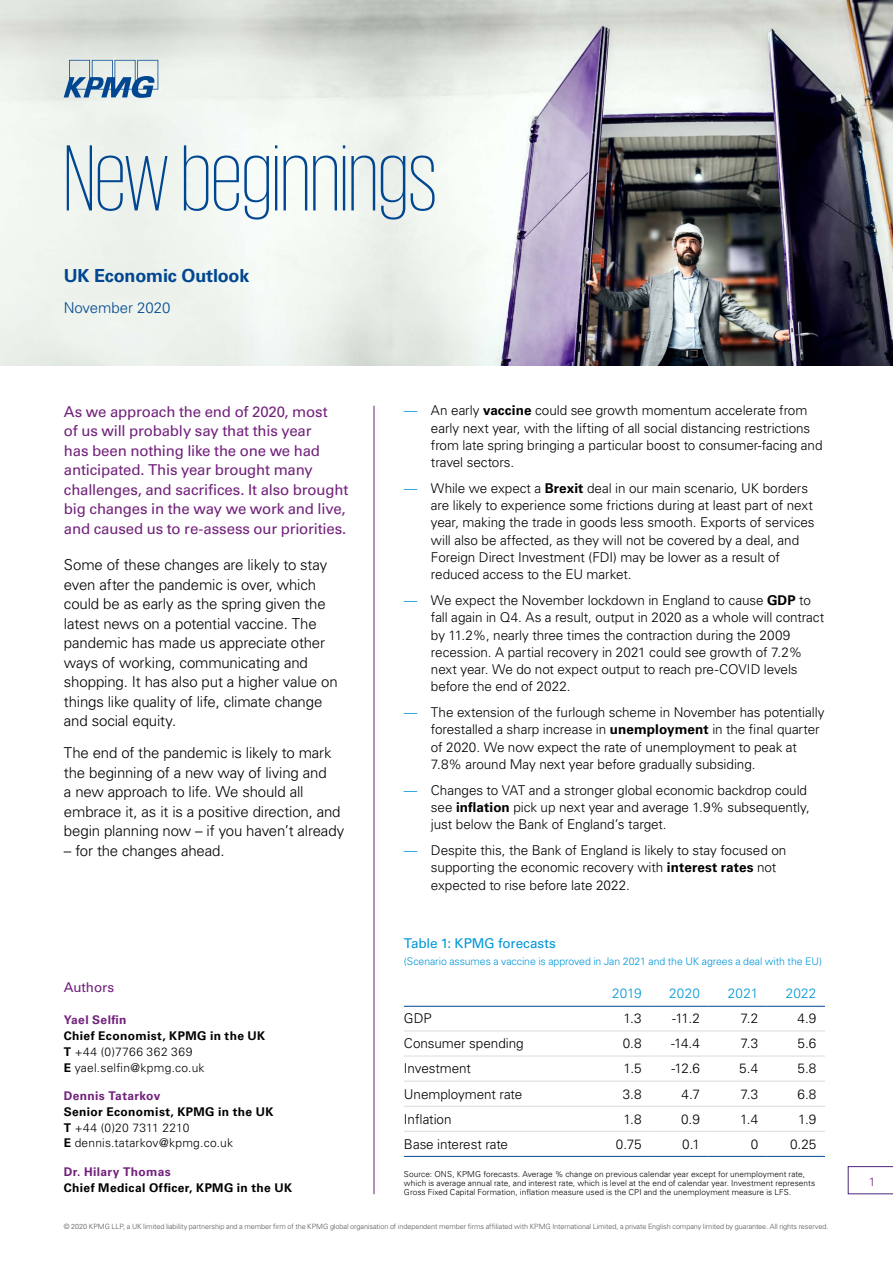
<style>
.page{position:relative;width:893px;height:1263px;background:#fff}
.page>*{position:absolute;margin:0;border:0;box-sizing:border-box;transform-origin:0 0}
.t1{font:200 96px "KPMG";color:#004690}
.t2{font:700 18px "Univers LT Std";letter-spacing:-.01em;color:#004690}
.t3{font:300 15px/19.5px "Univers LT Std";letter-spacing:-.01em;color:#000}
.t4{font:15px/19.5px "Univers LT Std";letter-spacing:-.015em;color:#72217b}
.t5{font:300 15px "Univers LT Std";color:#004690}
.t6{font:300 13.5px/17.2px "Univers LT Std";letter-spacing:-.005em;color:#000}
.t7{font:13.5px "Univers LT Std";letter-spacing:-.005em;color:#0096d8}
.t8{font:300 13.5px "Univers LT Std";letter-spacing:.01em;color:#0096d8}
.t9{font:13.5px "Univers LT Std";letter-spacing:-.01em;color:#72217b}
.t10{font:300 12px/15.8px "Univers LT Std";letter-spacing:.02em;color:#000}
.t11{font:700 12px "Univers LT Std";letter-spacing:.03em;color:#72217b}
.t12{font:700 12px "Univers LT Std";letter-spacing:.035em;color:#000}
.t13{font:300 12px "Univers LT Std";color:#72217b}
.t14{font:300 10.5px "Univers LT Std";letter-spacing:-.005em;color:#0096d8}
.t15{font:300 8.25px/9px "Univers LT Std";letter-spacing:.01em;color:#000}
.t16{font:300 7.2px "Univers LT Std";letter-spacing:-.01em;color:#575756}
.s1{font-weight:700}
.s2{color:#0096d8}
</style>
<div class="page">
<img style="left:0;top:0;width:893px;height:366px">
<svg style="left:64px;top:60px;width:94px;height:38px;background:#97b3c9"></svg>
<hr style="left:374px;top:406px;width:1px;height:788px;background:#72217b">
<hr style="left:404px;top:1030px;width:188px;height:1px;background:#dadada">
<hr style="left:650px;top:1030px;width:58px;height:1px;background:#dadada">
<hr style="left:708px;top:1030px;width:59px;height:1px;background:#dadada">
<hr style="left:767px;top:1030px;width:58px;height:1px;background:#dadada">
<hr style="left:404px;top:1056px;width:188px;height:1px;background:#dadada">
<hr style="left:650px;top:1056px;width:58px;height:1px;background:#dadada">
<hr style="left:708px;top:1056px;width:59px;height:1px;background:#dadada">
<hr style="left:767px;top:1056px;width:58px;height:1px;background:#dadada">
<hr style="left:404px;top:1081px;width:188px;height:1px;background:#dadada">
<hr style="left:650px;top:1081px;width:58px;height:1px;background:#dadada">
<hr style="left:708px;top:1081px;width:59px;height:1px;background:#dadada">
<hr style="left:767px;top:1081px;width:58px;height:1px;background:#dadada">
<hr style="left:404px;top:1106px;width:188px;height:1px;background:#dadada">
<hr style="left:650px;top:1106px;width:58px;height:1px;background:#dadada">
<hr style="left:708px;top:1106px;width:59px;height:1px;background:#dadada">
<hr style="left:767px;top:1106px;width:58px;height:1px;background:#dadada">
<hr style="left:404px;top:1131px;width:188px;height:1px;background:#dadada">
<hr style="left:650px;top:1131px;width:58px;height:1px;background:#dadada">
<hr style="left:708px;top:1131px;width:59px;height:1px;background:#dadada">
<hr style="left:767px;top:1131px;width:58px;height:1px;background:#dadada">
<hr style="left:592px;top:1030px;width:58px;height:1px;background:#dadada">
<hr style="left:592px;top:1056px;width:58px;height:1px;background:#dadada">
<hr style="left:592px;top:1081px;width:58px;height:1px;background:#dadada">
<hr style="left:592px;top:1106px;width:58px;height:1px;background:#dadada">
<hr style="left:592px;top:1131px;width:58px;height:1px;background:#dadada">
<hr style="left:404px;top:1006px;width:188px;height:1px;background:#004690">
<hr style="left:592px;top:1006px;width:58px;height:1px;background:#004690">
<hr style="left:650px;top:1006px;width:58px;height:1px;background:#004690">
<hr style="left:708px;top:1006px;width:59px;height:1px;background:#004690">
<hr style="left:767px;top:1006px;width:58px;height:1px;background:#004690">
<hr style="left:404px;top:1156px;width:188px;height:1px;background:#004690">
<hr style="left:592px;top:1156px;width:58px;height:1px;background:#004690">
<hr style="left:650px;top:1156px;width:58px;height:1px;background:#004690">
<hr style="left:708px;top:1156px;width:59px;height:1px;background:#004690">
<hr style="left:767px;top:1156px;width:58px;height:1px;background:#004690">
<svg style="left:848px;top:1166px;width:45px;height:28px"></svg>
<h1 class="t1" style="left:64px;top:132px;width:375px">New beginnings</h1>
<h2 class="t2" style="left:64px;top:265px;width:187px">UK Economic Outlook</h2>
<p class="t5" style="left:64px;top:299px;width:108px">November 2020</p>
<p class="t4" style="left:64px;top:402px;width:286px">As we approach the end of 2020, most<br>of us will probably say that this year<br>has been nothing like the one we had anticipated. This year brought many challenges, and sacrifices. It also brought big changes in the way we work and live, and caused us to re-assess our priorities.</p>
<p class="t3" style="left:64px;top:555px;width:275px">Some of these changes are likely to stay even after the pandemic is over, which could be as early as the spring given the latest news on a potential vaccine. The pandemic has made us appreciate other ways of working, communicating and shopping. It has also put a higher value on things like quality of life, climate change and social equity.</p>
<p class="t3" style="left:64px;top:743px;width:282px">The end of the pandemic is likely to mark the beginning of a new way of living and<br>a new approach to life. We should all embrace it, as it is a positive direction, and begin planning now – if you haven’t already</p>
<p class="t3" style="left:64px;top:841px;width:162px">– for the changes ahead.</p>
<p class="t9" style="left:64px;top:979px;width:52px">Authors</p>
<p class="t11" style="left:64px;top:1013px;width:64px">Yael Selfin</p>
<p class="t10" style="left:64px;top:1028px;width:203px"><span class="s1">Chief Economist, KPMG in the UK<br>T</span> +44 (0)7766 362 369<br><span class="s1">E</span> yael.selfin@kpmg.co.uk</p>
<p class="t11" style="left:64px;top:1089px;width:98px">Dennis Tatarkov</p>
<p class="t10" style="left:64px;top:1104px;width:211px"><span class="s1">Senior Economist, KPMG in the UK<br>T</span> +44 (0)20 7311 2210<br><span class="s1">E</span> dennis.tatarkov@kpmg.co.uk</p>
<p class="t11" style="left:64px;top:1164px;width:109px">Dr. Hilary Thomas</p>
<p class="t12" style="left:64px;top:1180px;width:230px">Chief Medical Officer, KPMG in the UK</p>
<p class="t6" style="left:431px;top:402px;width:393px;text-indent:-27px"><span class="s2">—</span> An early <span class="s1">vaccine</span> could see growth momentum accelerate from early next year, with the lifting of all social distancing restrictions from late spring bringing a particular boost to consumer-facing and travel sectors.</p>
<p class="t6" style="left:431px;top:480px;width:385px;text-indent:-27px"><span class="s2">—</span> While we expect a <span class="s1">Brexit</span> deal in our main scenario, UK borders are likely to experience some frictions during at least part of next year, making the trade in goods less smooth. Exports of services will also be affected, as they will not be covered by a deal, and Foreign Direct Investment (FDI) may be lower as a result of reduced access to the EU market.</p>
<p class="t6" style="left:431px;top:592px;width:395px;text-indent:-27px"><span class="s2">—</span> We expect the November lockdown in England to cause <span class="s1">GDP</span> to fall again in Q4. As a result, output in 2020 as a whole will contract by 11.2%, nearly three times the contraction during the 2009 recession. A partial recovery in 2021 could see growth of 7.2% next year. We do not expect output to reach pre-COVID levels before the end of 2022.</p>
<p class="t6" style="left:431px;top:704px;width:395px;text-indent:-27px"><span class="s2">—</span> The extension of the furlough scheme in November has potentially forestalled a sharp increase in <span class="s1">unemployment</span> in the final quarter of 2020. We now expect the rate of unemployment to peak at 7.8% around May next year before gradually subsiding.</p>
<p class="t6" style="left:431px;top:781px;width:380px;text-indent:-27px"><span class="s2">—</span> Changes to VAT and a stronger global economic backdrop could see <span class="s1">inflation</span> pick up next year and average 1.9% subsequently, just below the Bank of England’s target.</p>
<p class="t6" style="left:431px;top:841px;width:357px;line-height:17.7px;text-indent:-27px"><span class="s2">—</span> Despite this, the Bank of England is likely to stay focused on supporting the economic recovery with <span class="s1">interest rates</span> not expected to rise before late 2022.</p>
<p class="t7" style="left:404px;top:935px;width:153px">Table 1: KPMG forecasts</p>
<p class="t14" style="left:404px;top:955px;width:419px">(Scenario assumes a vaccine is approved in Jan 2021 and the UK agrees a deal with the EU)</p>
<p class="t8" style="left:612px;top:985px;width:31px">2019</p>
<p class="t8" style="left:669px;top:985px;width:32px">2020</p>
<p class="t8" style="left:728px;top:985px;width:32px">2021</p>
<p class="t8" style="left:786px;top:985px;width:32px">2022</p>
<p class="t6" style="left:404px;top:1010px;width:29px">GDP</p>
<p class="t6" style="left:623px;top:1010px;width:20px">1.3</p>
<p class="t6" style="left:672px;top:1010px;width:29px">-11.2</p>
<p class="t6" style="left:740px;top:1010px;width:19px">7.2</p>
<p class="t6" style="left:797px;top:1010px;width:20px">4.9</p>
<p class="t6" style="left:404px;top:1035px;width:121px">Consumer spending</p>
<p class="t6" style="left:623px;top:1035px;width:20px">0.8</p>
<p class="t6" style="left:671px;top:1035px;width:30px">-14.4</p>
<p class="t6" style="left:740px;top:1035px;width:19px">7.3</p>
<p class="t6" style="left:798px;top:1035px;width:20px">5.6</p>
<p class="t6" style="left:404px;top:1060px;width:69px">Investment</p>
<p class="t6" style="left:624px;top:1060px;width:20px">1.5</p>
<p class="t6" style="left:671px;top:1060px;width:30px">-12.6</p>
<p class="t6" style="left:739px;top:1060px;width:20px">5.4</p>
<p class="t6" style="left:797px;top:1060px;width:21px">5.8</p>
<p class="t6" style="left:404px;top:1085px;width:120px">Unemployment rate</p>
<p class="t6" style="left:623px;top:1085px;width:20px">3.8</p>
<p class="t6" style="left:682px;top:1085px;width:20px">4.7</p>
<p class="t6" style="left:740px;top:1085px;width:19px">7.3</p>
<p class="t6" style="left:797px;top:1085px;width:21px">6.8</p>
<p class="t6" style="left:404px;top:1110px;width:49px">Inflation</p>
<p class="t6" style="left:623px;top:1110px;width:20px">1.8</p>
<p class="t6" style="left:681px;top:1110px;width:20px">0.9</p>
<p class="t6" style="left:740px;top:1110px;width:20px">1.4</p>
<p class="t6" style="left:798px;top:1110px;width:20px">1.9</p>
<p class="t6" style="left:404px;top:1135px;width:106px">Base interest rate</p>
<p class="t6" style="left:616px;top:1135px;width:27px">0.75</p>
<p class="t6" style="left:682px;top:1135px;width:19px">0.1</p>
<p class="t6" style="left:751px;top:1135px;width:9px">0</p>
<p class="t6" style="left:790px;top:1135px;width:28px">0.25</p>
<p class="t15" style="left:404px;top:1169px;width:413px">Source: ONS, KPMG forecasts. Average % change on previous calendar year except for unemployment rate, which is average annual rate, and interest rate, which is level at the end of calendar year. Investment represents<br>Gross Fixed Capital Formation, inflation measure used is the CPI and the unemployment measure is LFS.</p>
<p class="t16" style="left:64px;top:1222px;width:766px">© 2020 KPMG LLP, a UK limited liability partnership and a member firm of the KPMG global organisation of independent member firms affiliated with KPMG International Limited, a private English company limited by guarantee. All rights reserved.</p>
<p class="t13" style="left:869px;top:1174px;width:8px">1</p>
</div>
